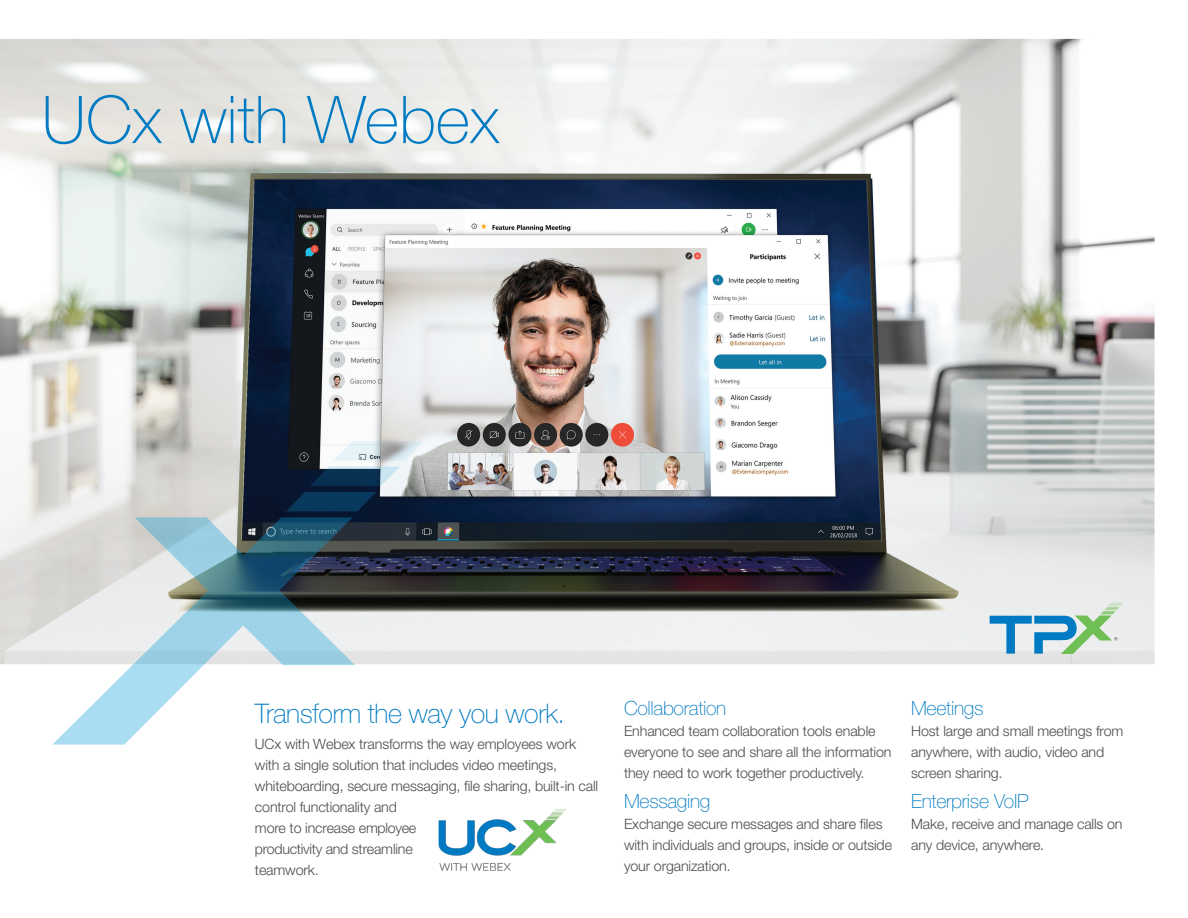
<style>
.page{position:relative;width:1188px;height:918px;background:#fff}
.page>*{position:absolute;margin:0;border:0;box-sizing:border-box;transform-origin:0 0}
.t1{font:100 66px "Helvetica Neue";color:#007ac2}
.t2{font:100 27px "Helvetica Neue";letter-spacing:-.015em;color:#007ac2}
.t3{font:100 19.5px "Helvetica Neue";letter-spacing:-.015em;color:#007ac2}
.t4{font:300 14.25px/21px "Helvetica Neue";letter-spacing:-.01em;color:#4b4c4d}
</style>
<div class="page">
<img style="left:0;top:39px;width:1155px;height:625px">
<svg style="left:52px;top:517px;width:303px;height:228px"></svg>
<svg style="left:286px;top:492px;width:90px;height:19px;background:#083153"></svg>
<svg style="left:310px;top:467px;width:90px;height:19px;background:#44637c"></svg>
<svg style="left:334px;top:441px;width:90px;height:20px"></svg>
<svg style="left:989px;top:603px;width:135px;height:52px;background:#aed0d3"></svg>
<img style="left:438px;top:809px;width:129px;height:62px">
<h1 class="t1" style="left:42px;top:82px;width:459px">UCx with Webex</h1>
<h2 class="t2" style="left:255px;top:698px;width:312px">Transform the way you work.</h2>
<p class="t4" style="left:255px;top:733px;width:345px">UCx with Webex transforms the way employees work with a single solution that includes video meetings, whiteboarding, secure messaging, file sharing, built-in call control functionality and<br>more to increase employee<br>productivity and streamline<br>teamwork.</p>
<h3 class="t3" style="left:624px;top:697px;width:104px">Collaboration</h3>
<p class="t4" style="left:624px;top:720px;width:269px">Enhanced team collaboration tools enable everyone to see and share all the information they need to work together productively.</p>
<h3 class="t3" style="left:624px;top:790px;width:88px">Messaging</h3>
<p class="t4" style="left:624px;top:813px;width:270px">Exchange secure messages and share files with individuals and groups, inside or outside your organization.</p>
<h3 class="t3" style="left:911px;top:697px;width:74px">Meetings</h3>
<p class="t4" style="left:911px;top:720px;width:214px">Host large and small meetings from anywhere, with audio, video and screen sharing.</p>
<h3 class="t3" style="left:911px;top:790px;width:119px">Enterprise VoIP</h3>
<p class="t4" style="left:911px;top:813px;width:213px">Make, receive and manage calls on any device, anywhere.</p>
</div>
